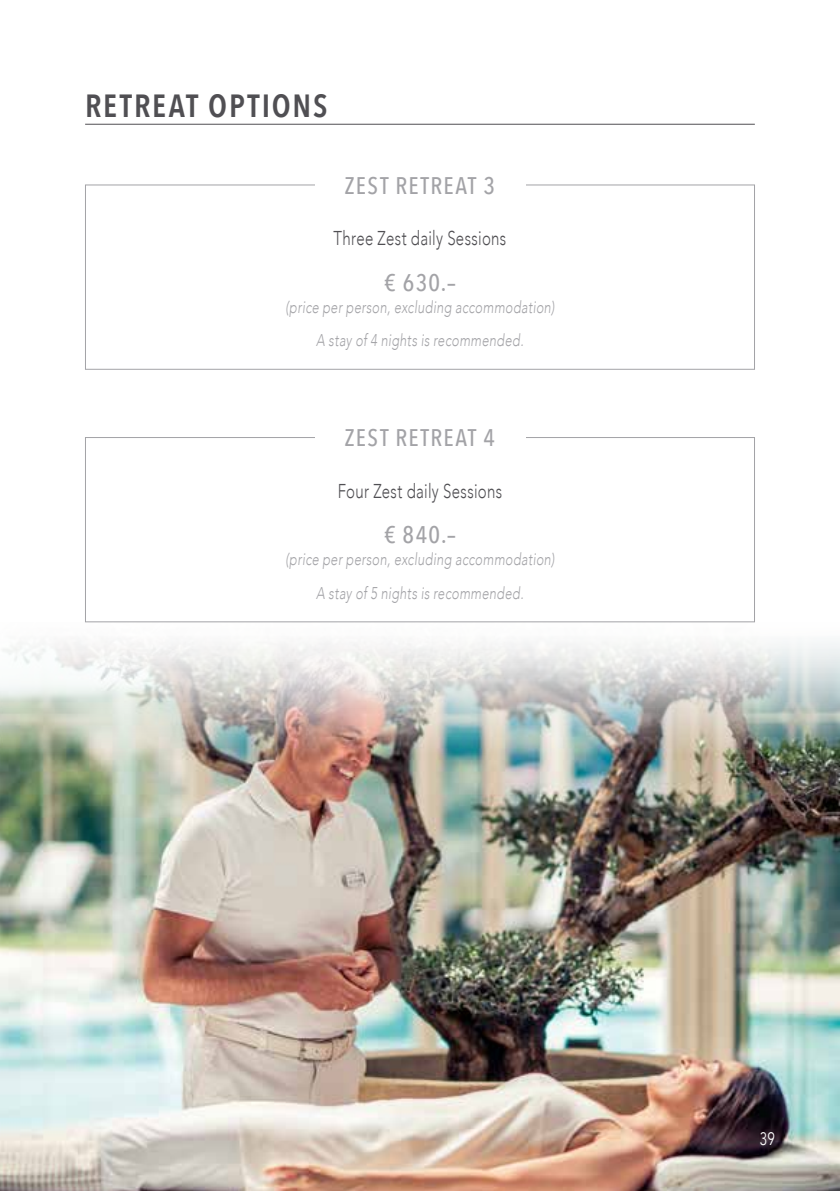
<style>
.page{position:relative;width:840px;height:1191px;background:#fff}
.page>*{position:absolute;margin:0;border:0;box-sizing:border-box;transform-origin:0 0}
.t1{font:600 32px "Avenir Next Condensed";letter-spacing:.055em;color:#504f53}
.t2{font:500 24px "Avenir Next Condensed";letter-spacing:.06em;color:#a3a3a7}
.t3{font:300 20px "Avenir";letter-spacing:.02em;color:#504f53;scale:.75 1}
.t4{font:18px "Avenir";color:#fff;scale:.75 1}
.t5{font:italic 300 17px/33.4px "Avenir";letter-spacing:.025em;color:#a3a3a7;text-align:center;scale:.75 1}
</style>
<div class="page">
<img style="left:0;top:612px;width:839px;height:579px">
<hr style="left:85px;top:124px;width:669px;height:1px;background:#504f53">
<div style="left:85px;top:185px;width:669px;height:185px;border:1px solid #a3a3a7"></div>
<div style="left:85px;top:437px;width:669px;height:185px;border:1px solid #a3a3a7"></div>
<div style="left:315px;top:151px;width:209px;height:67px;background:#fff"></div>
<div style="left:315px;top:404px;width:209px;height:67px;background:#fff"></div>
<h1 class="t1" style="left:85px;top:78px;width:244px">RETREAT OPTIONS</h1>
<h2 class="t2" style="left:345px;top:171px;width:151px">ZEST RETREAT 3</h2>
<p class="t3" style="left:333px;top:226px;width:232px">Three Zest daily Sessions</p>
<h2 class="t2" style="left:384px;top:268px;width:73px">€ 630.–</h2>
<p class="t5" style="left:285px;top:290px;width:360px">(price per person, excluding accommodation)<br>A stay of 4 nights is recommended.</p>
<h2 class="t2" style="left:345px;top:423px;width:151px">ZEST RETREAT 4</h2>
<p class="t3" style="left:337px;top:479px;width:220px">Four Zest daily Sessions</p>
<h2 class="t2" style="left:384px;top:520px;width:73px">€ 840.–</h2>
<p class="t5" style="left:285px;top:543px;width:360px">(price per person, excluding accommodation)<br>A stay of 5 nights is recommended.</p>
<p class="t4" style="left:759px;top:1128px;width:22px">39</p>
</div>
